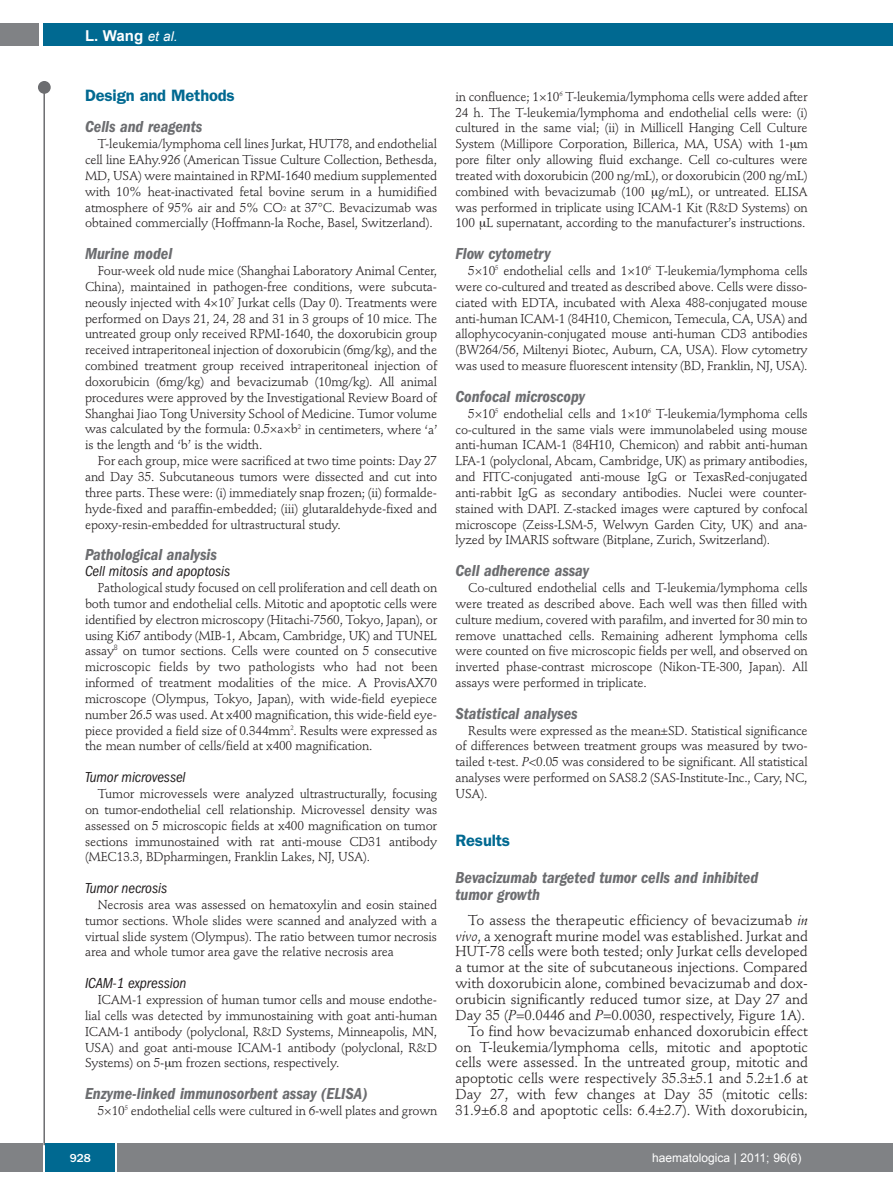
<style>
.page{position:relative;width:893px;height:1191px;background:#fff}
.page>*{position:absolute;margin:0;border:0;box-sizing:border-box;transform-origin:0 0}
.t1{font:italic 600 condensed 16.5px/16.5px "Franklin Gothic";color:#6c6d70}
.t2{font:600 16.5px "Franklin Gothic";letter-spacing:-.01em;color:#006991}
.t3{font:italic condensed 15px "Franklin Gothic";letter-spacing:-.005em;color:#231f20}
.t4{font:700 15px "Arial";color:#fff}
.t5{font:14.25px/15.9px "Stempel Schneidler";letter-spacing:-.005em;color:#231f20;text-align:right}
.t6{font:12.75px/15.9px "Stempel Schneidler";letter-spacing:-.015em;color:#231f20;text-align:justify}
.t7{font:12px "Arial";color:#fff}
.t8{font:500 12px "Franklin Gothic";color:#fff}
.s1{font-weight:400;font-style:italic;font-size:13.5px}
.s2{font-size:6.3px}
.s3{font-style:italic}
</style>
<div class="page">
<div style="left:0;top:1143px;width:893px;height:28px;background:#808285"></div>
<div style="left:45px;top:1143px;width:71px;height:28px;background:#006991"></div>
<hr style="left:43px;top:1143px;width:2px;height:28px;background:#fff">
<svg style="left:116px;top:1143px;width:1px;height:28px"></svg>
<div style="left:38px;top:81px;width:13px;height:13px;background:#6c6d70;border-radius:50%"></div>
<hr style="left:43px;top:84px;width:2px;height:1061px;background:#6c6d70">
<div style="left:43px;top:23px;width:850px;height:22px;background:#006991"></div>
<div style="left:0;top:23px;width:39px;height:22px;background:#808285"></div>
<p class="t4" style="left:85px;top:27px;width:94px">L. Wang <span class="s1">et al.</span></p>
<p class="t2" style="left:85px;top:89px;width:151px">Design and Methods</p>
<p class="t1" style="left:85px;top:120px;width:119px">Cells and reagents</p>
<p class="t6" style="left:85px;top:137px;width:354px;text-indent:13px">T-leukemia/lymphoma cell lines Jurkat, HUT78, and endothelial cell line EAhy.926 (American Tissue Culture Collection, Bethesda, MD, USA) were maintained in RPMI-1640 medium supplemented with 10% heat-inactivated fetal bovine serum in a humidified atmosphere of 95% air and 5% CO<span class="s2">2</span> at 37°C. Bevacizumab was obtained commercially (Hoffmann-la Roche, Basel, Switzerland).</p>
<p class="t1" style="left:85px;top:246px;width:89px">Murine model</p>
<p class="t6" style="left:85px;top:264px;width:354px;text-indent:13px">Four-week old nude mice (Shanghai Laboratory Animal Center, China), maintained in pathogen-free conditions, were subcuta&shy;neously injected with 4×10<sup>7</sup> Jurkat cells (Day 0). Treatments were performed on Days 21, 24, 28 and 31 in 3 groups of 10 mice. The untreated group only received RPMI-1640, the doxorubicin group received intraperitoneal injection of doxorubicin (6mg/kg), and the combined treatment group received intraperitoneal injection of doxorubicin (6mg/kg) and bevacizumab (10mg/kg). All animal procedures were approved by the Investigational Review Board of Shanghai Jiao Tong University School of Medicine. Tumor volume was calculated by the formula: 0.5×a×b<sup>2</sup> in centimeters, where ‘a’ is the length and ‘b’ is the width.</p>
<p class="t6" style="left:85px;top:454px;width:354px;text-indent:13px">For each group, mice were sacrificed at two time points: Day 27 and Day 35. Subcutaneous tumors were dissected and cut into three parts. These were: (i) immediately snap frozen; (ii) formalde&shy;hyde-fixed and paraffin-embedded; (iii) glutaraldehyde-fixed and epoxy-resin-embedded for ultrastructural study.</p>
<p class="t1" style="left:85px;top:547px;width:133px">Pathological analysis</p>
<p class="t3" style="left:85px;top:566px;width:147px">Cell mitosis and apoptosis</p>
<p class="t6" style="left:85px;top:581px;width:354px;text-indent:13px">Pathological study focused on cell proliferation and cell death on both tumor and endothelial cells. Mitotic and apoptotic cells were identified by electron microscopy (Hitachi-7560, Tokyo, Japan), or using Ki67 antibody (MIB-1, Abcam, Cambridge, UK) and TUNEL assay<sup>8</sup> on tumor sections. Cells were counted on 5 consecutive microscopic fields by two pathologists who had not been informed of treatment modalities of the mice. A ProvisAX70 microscope (Olympus, Tokyo, Japan), with wide-field eyepiece number 26.5 was used. At x400 magnification, this wide-field eye&shy;piece provided a field size of 0.344mm<sup>2</sup>. Results were expressed as the mean number of cells/field at x400 magnification.</p>
<p class="t3" style="left:85px;top:772px;width:102px">Tumor microvessel</p>
<p class="t6" style="left:85px;top:787px;width:354px;text-indent:13px">Tumor microvessels were analyzed ultrastructurally, focusing on tumor-endothelial cell relationship. Microvessel density was assessed on 5 microscopic fields at x400 magnification on tumor sections immunostained with rat anti-mouse CD31 antibody (MEC13.3, BDpharmingen, Franklin Lakes, NJ, USA).</p>
<p class="t3" style="left:85px;top:883px;width:84px">Tumor necrosis</p>
<p class="t6" style="left:85px;top:898px;width:354px;text-indent:13px">Necrosis area was assessed on hematoxylin and eosin stained tumor sections. Whole slides were scanned and analyzed with a virtual slide system (Olympus). The ratio between tumor necrosis area and whole tumor area gave the relative necrosis area</p>
<p class="t3" style="left:85px;top:978px;width:103px">ICAM-1 expression</p>
<p class="t6" style="left:85px;top:993px;width:354px;text-indent:13px">ICAM-1 expression of human tumor cells and mouse endothe&shy;lial cells was detected by immunostaining with goat anti-human ICAM-1 antibody (polyclonal, R&amp;D Systems, Minneapolis, MN, USA) and goat anti-mouse ICAM-1 antibody (polyclonal, R&amp;D Systems) on 5- m frozen sections, respectively.</p>
<p class="t1" style="left:85px;top:1086px;width:284px">Enzyme-linked immunosorbent assay (ELISA)</p>
<p class="t6" style="left:98px;top:1103px;width:341px">5×10<sup>5</sup> endothelial cells were cultured in 6-well plates and grown</p>
<p class="t6" style="left:455px;top:90px;width:354px">in confluence; 1×10<sup>6</sup> T-leukemia/lymphoma cells were added after 24 h. The T-leukemia/lymphoma and endothelial cells were: (i) cultured in the same vial; (ii) in Millicell Hanging Cell Culture System (Millipore Corporation, Billerica, MA, USA) with 1- m pore filter only allowing fluid exchange. Cell co-cultures were treated with doxorubicin (200 ng/mL), or doxorubicin (200 ng/mL) combined with bevacizumab (100 g/mL), or untreated. ELISA was performed in triplicate using ICAM-1 Kit (R&amp;D Systems) on 100 L supernatant, according to the manufacturer’s instructions.</p>
<p class="t1" style="left:455px;top:246px;width:97px">Flow cytometry</p>
<p class="t6" style="left:455px;top:264px;width:354px;text-indent:13px">5×10<sup>5</sup> endothelial cells and 1×10<sup>6</sup> T-leukemia/lymphoma cells were co-cultured and treated as described above. Cells were disso&shy;ciated with EDTA, incubated with Alexa 488-conjugated mouse anti-human ICAM-1 (84H10, Chemicon, Temecula, CA, USA) and allophycocyanin-conjugated mouse anti-human CD3 antibodies (BW264/56, Miltenyi Biotec, Auburn, CA, USA). Flow cytometry was used to measure fluorescent intensity (BD, Franklin, NJ, USA).</p>
<p class="t1" style="left:455px;top:389px;width:131px">Confocal microscopy</p>
<p class="t6" style="left:455px;top:406px;width:354px;text-indent:13px">5×10<sup>5</sup> endothelial cells and 1×10<sup>6</sup> T-leukemia/lymphoma cells co-cultured in the same vials were immunolabeled using mouse anti-human ICAM-1 (84H10, Chemicon) and rabbit anti-human LFA-1 (polyclonal, Abcam, Cambridge, UK) as primary antibodies, and FITC-conjugated anti-mouse IgG or TexasRed-conjugated anti-rabbit IgG as secondary antibodies. Nuclei were counter&shy;stained with DAPI. Z-stacked images were captured by confocal microscope (Zeiss-LSM-5, Welwyn Garden City, UK) and ana&shy;lyzed by IMARIS software (Bitplane, Zurich, Switzerland).</p>
<p class="t1" style="left:455px;top:563px;width:135px">Cell adherence assay</p>
<p class="t6" style="left:455px;top:581px;width:354px;text-indent:13px">Co-cultured endothelial cells and T-leukemia/lymphoma cells were treated as described above. Each well was then filled with culture medium, covered with parafilm, and inverted for 30 min to remove unattached cells. Remaining adherent lymphoma cells were counted on five microscopic fields per well, and observed on inverted phase-contrast microscope (Nikon-TE-300, Japan). All assays were performed in triplicate.</p>
<p class="t1" style="left:455px;top:706px;width:124px">Statistical analyses</p>
<p class="t6" style="left:455px;top:723px;width:354px;text-indent:13px">Results were expressed as the mean±SD. Statistical significance of differences between treatment groups was measured by two&shy;tailed t-test. <span class="s3">P</span>&lt;0.05 was considered to be significant. All statistical analyses were performed on SAS8.2 (SAS-Institute-Inc., Cary, NC, USA).</p>
<p class="t2" style="left:455px;top:834px;width:56px">Results</p>
<p class="t1" style="left:455px;top:870px;width:304px">Bevacizumab targeted tumor cells and inhibited tumor growth</p>
<p class="t5" style="left:455px;top:913px;width:354px">To assess the therapeutic efficiency of bevacizumab <span class="s3">in vivo</span>, a xenograft murine model was established. Jurkat and HUT-78 cells were both tested; only Jurkat cells developed a tumor at the site of subcutaneous injections. Compared with doxorubicin alone, combined bevacizumab and dox&shy;orubicin significantly reduced tumor size, at Day 27 and Day 35 (<span class="s3">P</span>=0.0446 and <span class="s3">P</span>=0.0030, respectively, Figure 1A).<br>To find how bevacizumab enhanced doxorubicin effect on T-leukemia/lymphoma cells, mitotic and apoptotic cells were assessed. In the untreated group, mitotic and apoptotic cells were respectively 35.3±5.1 and 5.2±1.6 at Day 27, with few changes at Day 35 (mitotic cells:<br>31.9±6.8 and apoptotic cells: 6.4±2.7). With doxorubicin,</p>
<p class="t8" style="left:70px;top:1154px;width:23px">928</p>
<p class="t7" style="left:652px;top:1151px;width:151px">haematologica | 2011; 96(6)</p>
</div>
